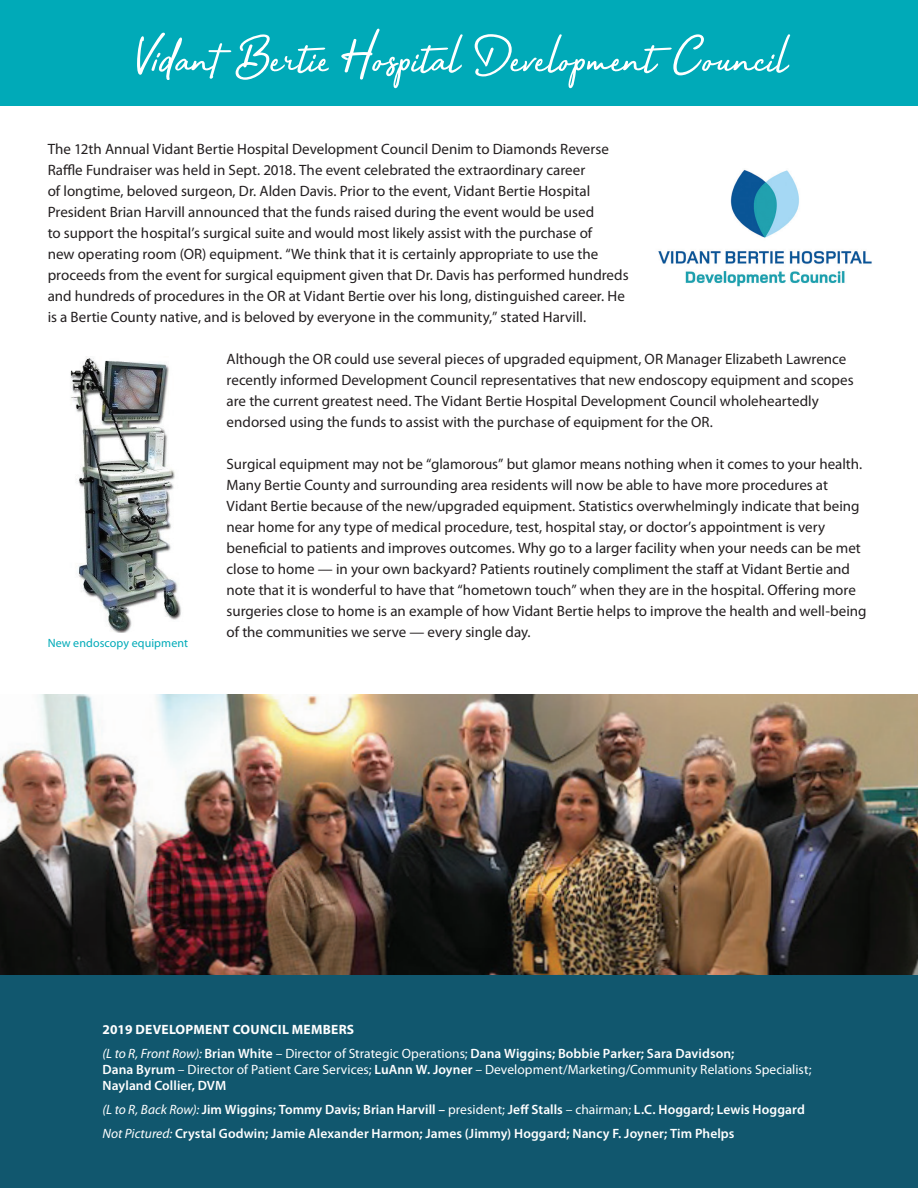
<style>
.page{position:relative;width:918px;height:1188px;background:#fff}
.page>*{position:absolute;margin:0;border:0;box-sizing:border-box;transform-origin:0 0}
.t1{font:54px "Bahagia";color:#fff}
.t2{font:15px/21px "Myriad Pro";color:#231f20}
.t3{font:13.5px/16.2px "Myriad Pro";letter-spacing:.005em;color:#fff}
.t4{font:600 13.5px "Myriad Pro";letter-spacing:.005em;color:#fff}
.t5{font:700 13.5px "Myriad Pro";letter-spacing:.02em;color:#fff}
.t6{font:12px "Myriad Pro";letter-spacing:.01em;color:#00aab8}
.s1{font-style:italic}
.s2{font-weight:600}
.s3{font-weight:400;font-style:italic}
.s4{font-weight:400}
</style>
<div class="page">
<div style="left:0;top:974px;width:918px;height:214px;background:#11576e"></div>
<div style="left:0;top:0;width:918px;height:106px;background:#00aab8"></div>
<img style="left:0;top:695px;width:918px;height:279px">
<img style="left:70px;top:358px;width:111px;height:275px">
<img style="left:658px;top:169px;width:214px;height:118px">
<p class="t1" style="left:132px;top:20px;width:656px">Vidant Bertie Hospital Development Council</p>
<p class="t2" style="left:48px;top:139px;width:582px">The 12th Annual Vidant Bertie Hospital Development Council Denim to Diamonds Reverse Raffle Fundraiser was held in Sept. 2018. The event celebrated the extraordinary career<br>of longtime, beloved surgeon, Dr. Alden Davis. Prior to the event, Vidant Bertie Hospital President Brian Harvill announced that the funds raised during the event would be used<br>to support the hospital’s surgical suite and would most likely assist with the purchase of<br>new operating room (OR) equipment. “We think that it is certainly appropriate to use the proceeds from the event for surgical equipment given that Dr. Davis has performed hundreds and hundreds of procedures in the OR at Vidant Bertie over his long, distinguished career. He is a Bertie County native, and is beloved by everyone in the community,” stated Harvill.</p>
<p class="t2" style="left:227px;top:349px;width:629px">Although the OR could use several pieces of upgraded equipment, OR Manager Elizabeth Lawrence recently informed Development Council representatives that new endoscopy equipment and scopes are the current greatest need. The Vidant Bertie Hospital Development Council wholeheartedly endorsed using the funds to assist with the purchase of equipment for the OR.</p>
<p class="t2" style="left:227px;top:454px;width:641px">Surgical equipment may not be “glamorous” but glamor means nothing when it comes to your health.<br>Many Bertie County and surrounding area residents will now be able to have more procedures at Vidant Bertie because of the new/upgraded equipment. Statistics overwhelmingly indicate that being near home for any type of medical procedure, test, hospital stay, or doctor’s appointment is very beneficial to patients and improves outcomes. Why go to a larger facility when your needs can be met close to home — in your own backyard? Patients routinely compliment the staff at Vidant Bertie and note that it is wonderful to have that “hometown touch” when they are in the hospital. Offering more surgeries close to home is an example of how Vidant Bertie helps to improve the health and well-being of the communities we serve — every single day.</p>
<p class="t6" style="left:48px;top:636px;width:142px">New endoscopy equipment</p>
<p class="t5" style="left:103px;top:1022px;width:253px">2019 DEVELOPMENT COUNCIL MEMBERS</p>
<p class="t3" style="left:103px;top:1046px;width:710px"><span class="s1">(L to R, Front Row):</span> <span class="s2">Brian White</span> – Director of Strategic Operations; <span class="s2">Dana Wiggins; Bobbie Parker; Sara Davidson;<br>Dana Byrum</span> – Director of Patient Care Services; <span class="s2">LuAnn W. Joyner</span> – Development/Marketing/Community Relations Specialist;<br><span class="s2">Nayland Collier, DVM</span></p>
<p class="t4" style="left:103px;top:1102px;width:704px"><span class="s3">(L to R, Back Row):</span> Jim Wiggins; Tommy Davis; Brian Harvill – <span class="s4">president;</span> Jeff Stalls <span class="s4">– chairman;</span> L.C. Hoggard; Lewis Hoggard</p>
<p class="t4" style="left:103px;top:1126px;width:633px"><span class="s3">Not Pictured:</span> Crystal Godwin; Jamie Alexander Harmon; James (Jimmy) Hoggard; Nancy F. Joyner; Tim Phelps</p>
</div>
